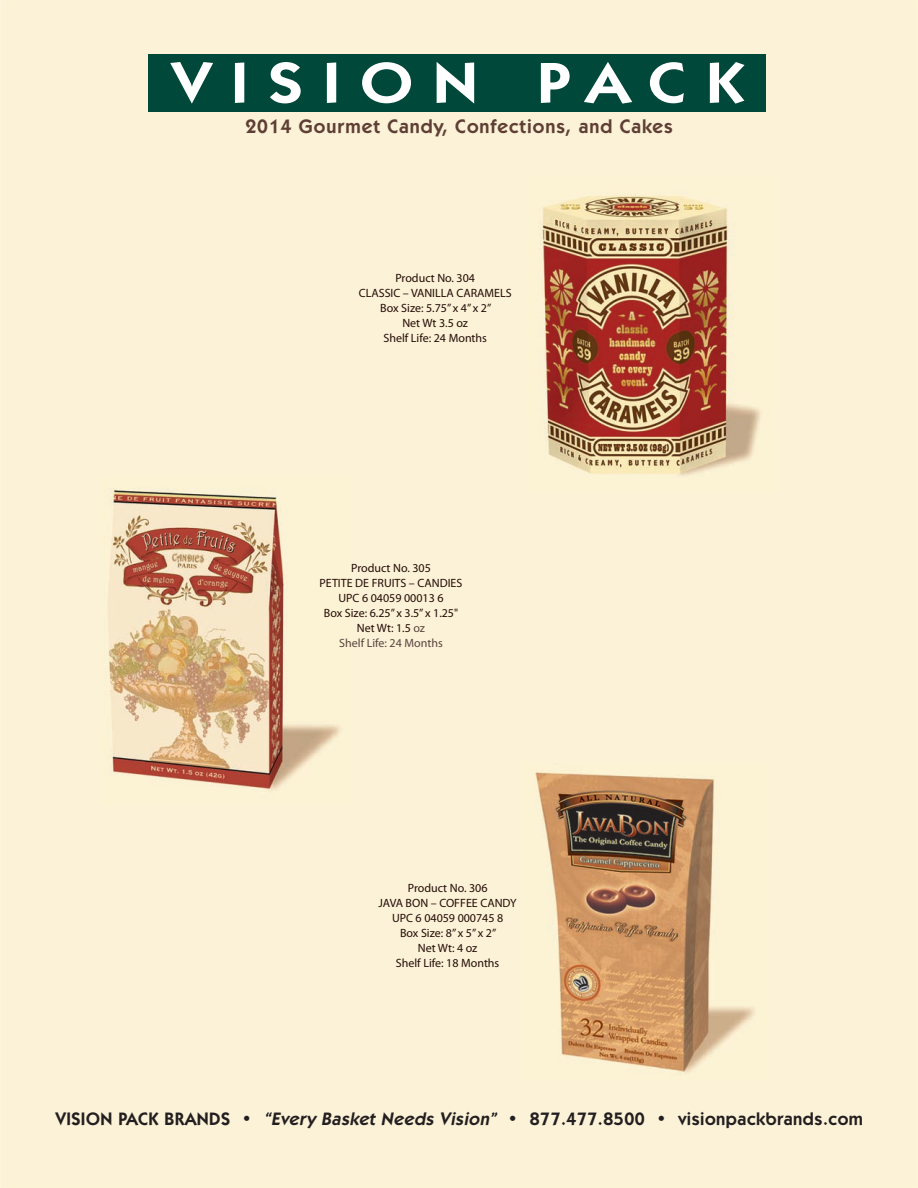
<style>
.page{position:relative;width:918px;height:1188px;background:#fff}
.page>*{position:absolute;margin:0;border:0;box-sizing:border-box;transform-origin:0 0}
.t1{font:600 19.5px "Kabel IT Cby BT";letter-spacing:.05em;color:#5f3f35}
.t2{font:600 18px "Kabel IT Cby BT";letter-spacing:.03em;color:#231f20}
.t3{font:12px/15px "Myriad Pro";color:#240c06;text-align:center}
.s1{color:#59443d}
.s2{font-style:italic}
</style>
<div class="page">
<div style="left:1px;top:1px;width:916px;height:1186px;background:#fbf2d7"></div>
<div style="left:148px;top:54px;width:618px;height:57px;background:#00483a"></div>
<svg style="left:170px;top:62px;width:43px;height:42px"></svg>
<svg style="left:235px;top:62px;width:9px;height:41px"></svg>
<svg style="left:270px;top:62px;width:31px;height:41px"></svg>
<svg style="left:327px;top:62px;width:9px;height:41px"></svg>
<svg style="left:362px;top:62px;width:49px;height:41px"></svg>
<svg style="left:437px;top:62px;width:37px;height:42px"></svg>
<svg style="left:541px;top:63px;width:29px;height:40px"></svg>
<svg style="left:584px;top:62px;width:48px;height:42px"></svg>
<svg style="left:650px;top:62px;width:34px;height:41px"></svg>
<svg style="left:710px;top:62px;width:35px;height:42px"></svg>
<img style="left:108px;top:488px;width:232px;height:303px">
<img style="left:535px;top:772px;width:220px;height:301px">
<img style="left:542px;top:194px;width:219px;height:282px">
<h1 class="t1" style="left:246px;top:114px;width:429px">2014 Gourmet Candy, Confections, and Cakes</h1>
<p class="t3" style="left:359px;top:270px;width:154px">Product No. 304<br>CLASSIC – VANILLA CARAMELS<br>Box Size: 5.75” x 4” x 2”<br>Net Wt 3.5 oz<br>Shelf Life: 24 Months</p>
<p class="t3" style="left:320px;top:560px;width:144px">Product No. 305<br>PETITE DE FRUITS – CANDIES<br>UPC 6 04059 00013 6<br>Box Size: 6.25” x 3.5” x 1.25"<br>Net Wt: 1.5 <span class="s1">oz<br>Shelf Life: 24 Months</span></p>
<p class="t3" style="left:379px;top:881px;width:140px">Product No. 306<br>JAVA BON – COFFEE CANDY<br>UPC 6 04059 000745 8<br>Box Size: 8” x 5” x 2”<br>Net Wt: 4 oz<br>Shelf Life: 18 Months</p>
<h2 class="t2" style="left:56px;top:1108px;width:809px">VISION PACK BRANDS • <span class="s2">“Every Basket Needs Vision”</span> • 877.477.8500 • visionpackbrands.com</h2>
</div>
